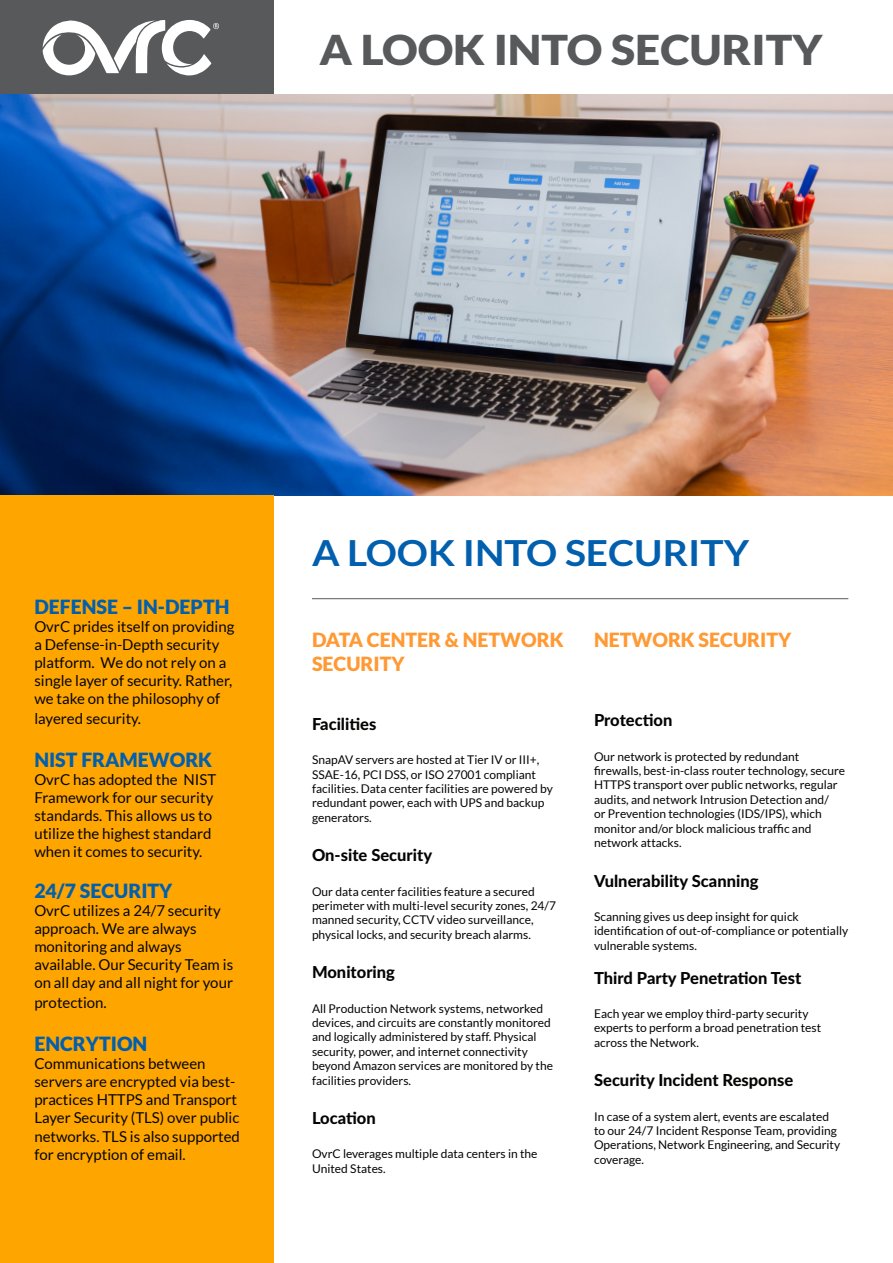
<style>
.page{position:relative;width:893px;height:1263px;background:#fff}
.page>*{position:absolute;margin:0;border:0;box-sizing:border-box;transform-origin:0 0}
.Encabezado_de_página{font:900 41.1px "Lato";color:#58595b;scale:1.08 1}
.Encabezado_de_página-2{font:700 36px "Lato";color:#015fae;scale:1.08 1}
.Título_de_sección_de{font:900 19.5px "Lato";color:#015fae}
.Título_de_sección_de-2{font:900 19.5px/23.4px "Lato";color:#f93}
.Título_de_sección_de-3{font:800 16.5px "Lato";color:#040503}
.Título_de_sección_de-4{font:15px/18px "Lato";color:#040503}
.Título_de_sección_de-5{font:12px/14.4px "Lato";color:#040503}
</style>
<div class="page">
<img style="left:0;top:94px;width:893px;height:401px">
<div style="left:0;top:495px;width:274px;height:768px;background:#ffa500"></div>
<div style="left:0;top:0;width:274px;height:94px;background:#58595b"></div>
<hr style="left:312px;top:598px;width:536px;height:1px;background:#58595b">
<svg style="left:43px;top:20px;width:176px;height:55px"></svg>
<p class="Encabezado_de_página" style="left:319px;top:26px;width:467px">A LOOK INTO SECURITY</p>
<p class="Título_de_sección_de" style="left:34px;top:595px;width:197px">DEFENSE – IN-DEPTH</p>
<p class="Título_de_sección_de-4" style="left:34px;top:617px;width:202px">OvrC prides itself on providing a Defense-in-Depth security platform. We do not rely on a single layer of security. Rather, we take on the philosophy of</p>
<p class="Título_de_sección_de-4" style="left:34px;top:709px;width:108px">layered security.</p>
<p class="Título_de_sección_de" style="left:34px;top:748px;width:179px">NIST FRAMEWORK</p>
<p class="Título_de_sección_de-4" style="left:34px;top:770px;width:183px">OvrC has adopted the NIST<br>Framework for our security standards. This allows us to utilize the highest standard when it comes to security.</p>
<p class="Título_de_sección_de" style="left:34px;top:880px;width:140px">24/7 SECURITY</p>
<p class="Título_de_sección_de-4" style="left:34px;top:902px;width:200px">OvrC utilizes a 24/7 security approach. We are always monitoring and always available. Our Security Team is on all day and all night for your</p>
<p class="Título_de_sección_de-4" style="left:34px;top:994px;width:74px">protection.</p>
<p class="Título_de_sección_de" style="left:34px;top:1033px;width:115px">ENCRYTION</p>
<p class="Título_de_sección_de-4" style="left:34px;top:1055px;width:207px">Communications between servers are encrypted via best&shy;practices HTTPS and Transport<br>Layer Security (TLS) over public networks. TLS is also supported for encryption of email.</p>
<p class="Encabezado_de_página-2" style="left:312px;top:532px;width:406px">A LOOK INTO SECURITY</p>
<p class="Título_de_sección_de-2" style="left:312px;top:628px;width:253px">DATA CENTER &amp; NETWORK<br>SECURITY</p>
<p class="Título_de_sección_de-3" style="left:312px;top:712px;width:66px">Facilities</p>
<p class="Título_de_sección_de-5" style="left:312px;top:753px;width:242px">SnapAV servers are hosted at Tier IV or III+, SSAE-16, PCI DSS, or ISO 27001 compliant facilities. Data center facilities are powered by redundant power, each with UPS and backup generators.</p>
<p class="Título_de_sección_de-3" style="left:312px;top:843px;width:122px">On-site Security</p>
<p class="Título_de_sección_de-5" style="left:312px;top:884px;width:245px">Our data center facilities feature a secured perimeter with multi-level security zones, 24/7 manned security, CCTV video surveillance, physical locks, and security breach alarms.</p>
<p class="Título_de_sección_de-3" style="left:312px;top:960px;width:84px">Monitoring</p>
<p class="Título_de_sección_de-5" style="left:312px;top:1001px;width:242px">All Production Network systems, networked devices, and circuits are constantly monitored and logically administered by staff. Physical security, power, and internet connectivity beyond Amazon services are monitored by the facilities providers.</p>
<p class="Título_de_sección_de-3" style="left:312px;top:1106px;width:65px">Location</p>
<p class="Título_de_sección_de-5" style="left:312px;top:1147px;width:227px">OvrC leverages multiple data centers in the<br>United States.</p>
<p class="Título_de_sección_de-2" style="left:594px;top:628px;width:199px">NETWORK SECURITY</p>
<p class="Título_de_sección_de-3" style="left:594px;top:708px;width:80px">Protection</p>
<p class="Título_de_sección_de-5" style="left:594px;top:749px;width:253px">Our network is protected by redundant firewalls, best-in-class router technology, secure HTTPS transport over public networks, regular audits, and network Intrusion Detection and/<br>or Prevention technologies (IDS/IPS), which monitor and/or block malicious traffic and network attacks.</p>
<p class="Título_de_sección_de-3" style="left:594px;top:868px;width:166px">Vulnerability Scanning</p>
<p class="Título_de_sección_de-5" style="left:594px;top:909px;width:256px">Scanning gives us deep insight for quick identification of out-of-compliance or potentially vulnerable systems.</p>
<p class="Título_de_sección_de-3" style="left:594px;top:965px;width:209px">Third Party Penetration Test</p>
<p class="Título_de_sección_de-5" style="left:594px;top:1006px;width:229px">Each year we employ third-party security experts to perform a broad penetration test across the Network.</p>
<p class="Título_de_sección_de-3" style="left:594px;top:1068px;width:201px">Security Incident Response</p>
<p class="Título_de_sección_de-5" style="left:594px;top:1109px;width:248px">In case of a system alert, events are escalated to our 24/7 Incident Response Team, providing Operations, Network Engineering, and Security coverage.</p>
</div>
